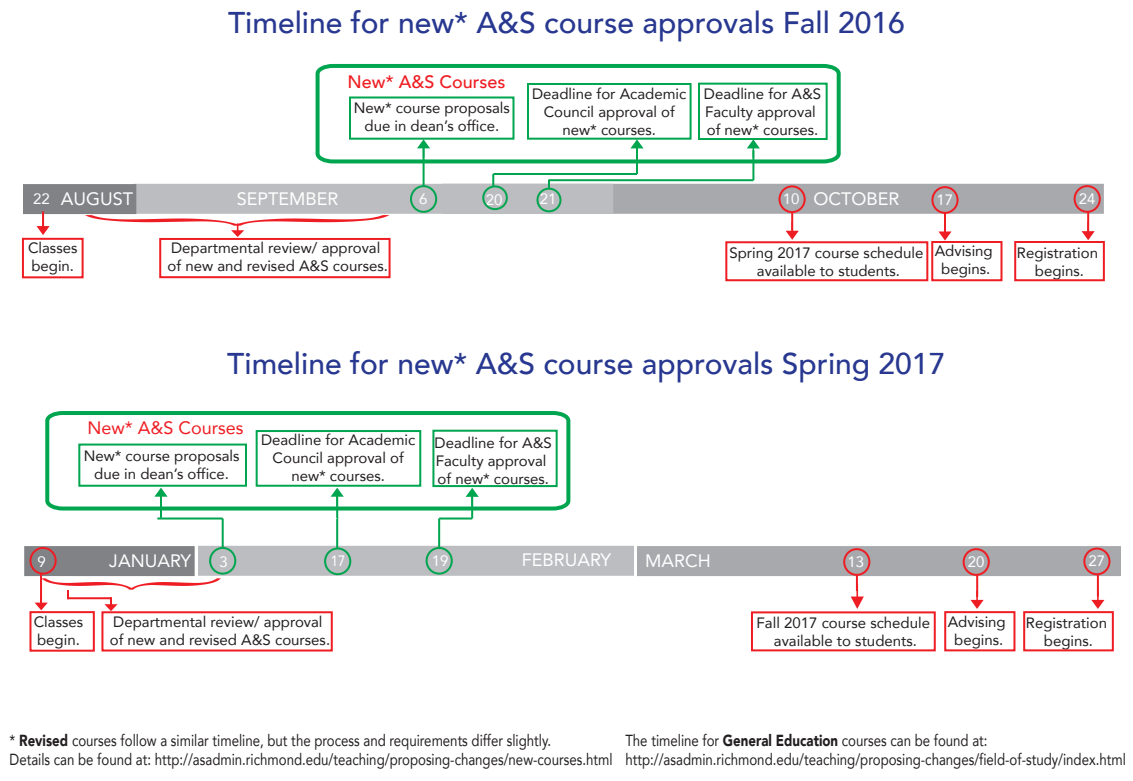
<style>
.page{position:relative;width:1133px;height:781px;background:#fff}
.page>*{position:absolute;margin:0;border:0;box-sizing:border-box;transform-origin:0 0}
.t1{font:414.2px "Onyx";color:#ee1d23;scale:.1 1}
.t2{font:500 30px "Avenir";color:#283890}
.t3{font:18px "Avenir";color:#fff}
.t4{font:500 18px "Avenir";color:#ee1d23}
.t5{font:18px "Avenir";color:#ee1d23}
.t6{font:16px/19.2px "Avenir";color:#231f20;scale:.83 1}
.t7{font:15px/18px "Avenir";color:#231f20;text-align:center}
.t8{font:15px "Avenir";color:#fff}
.t9{font:15px "Avenir";color:#fff;scale:.87 1}
.s1{font-size:15px}
.s2{font-weight:900}
</style>
<div class="page">
<div style="left:443px;top:184px;width:661px;height:30px;background:#a8a9ad"></div>
<div style="left:133px;top:184px;width:480px;height:30px;background:#bcbdc0"></div>
<div style="left:23px;top:184px;width:113px;height:30px;background:#808285"></div>
<hr style="left:944px;top:213px;width:2px;height:20px;background:#ee1d23">
<svg style="left:548px;top:180px;width:2px;height:8px"></svg>
<div style="left:537px;top:188px;width:25px;height:24px;border:2px solid #00a54f;border-radius:50%"></div>
<svg style="left:492px;top:174px;width:2px;height:11px"></svg>
<hr style="left:423px;top:147px;width:2px;height:40px;background:#00a54f">
<div style="left:410px;top:185px;width:27px;height:28px;border:2px solid #00a54f;border-radius:50%"></div>
<div style="left:22px;top:238px;width:62px;height:40px;border:2px solid #ee1d23"></div>
<div style="left:725px;top:241px;width:203px;height:40px;border:2px solid #ee1d23"></div>
<div style="left:931px;top:241px;width:71px;height:40px;border:2px solid #ee1d23"></div>
<svg style="left:938px;top:231px;width:14px;height:10px"></svg>
<svg style="left:786px;top:212px;width:13px;height:28px"></svg>
<div style="left:778px;top:185px;width:28px;height:28px;border:2px solid #ee1d23;border-radius:50%"></div>
<div style="left:931px;top:186px;width:28px;height:28px;border:2px solid #ee1d23;border-radius:50%"></div>
<div style="left:482px;top:185px;width:26px;height:25px;border:2px solid #00a54f;border-radius:50%"></div>
<svg style="left:36px;top:211px;width:14px;height:24px"></svg>
<svg style="left:315px;top:64px;width:526px;height:101px"></svg>
<div style="left:159px;top:238px;width:232px;height:40px;border:2px solid #ee1d23"></div>
<svg style="left:231px;top:223px;width:13px;height:14px"></svg>
<div style="left:637px;top:546px;width:484px;height:30px;background:#a8a9ad"></div>
<div style="left:198px;top:546px;width:436px;height:30px;background:#bcbdc0"></div>
<div style="left:24px;top:546px;width:171px;height:30px;background:#808285"></div>
<hr style="left:40px;top:574px;width:2px;height:30px;background:#ee1d23">
<hr style="left:976px;top:575px;width:2px;height:22px;background:#ee1d23">
<div style="left:209px;top:547px;width:27px;height:28px;border:2px solid #00a54f;border-radius:50%"></div>
<svg style="left:971px;top:591px;width:13px;height:18px"></svg>
<svg style="left:851px;top:575px;width:13px;height:34px"></svg>
<div style="left:29px;top:547px;width:28px;height:28px;border:2px solid #ee1d23;border-radius:50%"></div>
<div style="left:843px;top:548px;width:27px;height:28px;border:2px solid #ee1d23;border-radius:50%"></div>
<div style="left:963px;top:548px;width:27px;height:28px;border:2px solid #ee1d23;border-radius:50%"></div>
<hr style="left:1087px;top:212px;width:2px;height:27px;background:#ee1d23">
<div style="left:1014px;top:241px;width:91px;height:40px;border:2px solid #ee1d23"></div>
<svg style="left:1082px;top:222px;width:13px;height:18px"></svg>
<div style="left:1074px;top:185px;width:27px;height:28px;border:2px solid #ee1d23;border-radius:50%"></div>
<hr style="left:1097px;top:574px;width:2px;height:22px;background:#ee1d23">
<svg style="left:1091px;top:591px;width:13px;height:18px"></svg>
<div style="left:1083px;top:548px;width:28px;height:27px;border:2px solid #ee1d23;border-radius:50%"></div>
<hr style="left:493px;top:173px;width:144px;height:2px;background:#00a54f">
<svg style="left:630px;top:139px;width:14px;height:19px"></svg>
<hr style="left:636px;top:147px;width:2px;height:27px;background:#00a54f">
<hr style="left:549px;top:179px;width:204px;height:2px;background:#00a54f">
<hr style="left:752px;top:150px;width:2px;height:30px;background:#00a54f">
<svg style="left:747px;top:140px;width:13px;height:20px"></svg>
<div style="left:751px;top:611px;width:185px;height:40px;border:2px solid #ee1d23"></div>
<div style="left:944px;top:611px;width:71px;height:40px;border:2px solid #ee1d23"></div>
<div style="left:1023px;top:611px;width:91px;height:40px;border:2px solid #ee1d23"></div>
<svg style="left:45px;top:411px;width:526px;height:102px"></svg>
<hr style="left:157px;top:518px;width:66px;height:2px;background:#00a54f">
<hr style="left:160px;top:496px;width:2px;height:22px;background:#00a54f">
<svg style="left:154px;top:488px;width:14px;height:18px"></svg>
<hr style="left:222px;top:519px;width:2px;height:29px;background:#00a54f">
<div style="left:29px;top:611px;width:66px;height:41px;border:2px solid #ee1d23"></div>
<div style="left:101px;top:611px;width:232px;height:41px;border:2px solid #ee1d23"></div>
<hr style="left:336px;top:519px;width:2px;height:30px;background:#00a54f">
<hr style="left:336px;top:496px;width:2px;height:22px;background:#00a54f">
<svg style="left:331px;top:488px;width:13px;height:18px"></svg>
<div style="left:426px;top:547px;width:27px;height:28px;border:2px solid #00a54f;border-radius:50%"></div>
<hr style="left:439px;top:518px;width:33px;height:2px;background:#00a54f">
<hr style="left:438px;top:519px;width:2px;height:30px;background:#00a54f">
<svg style="left:466px;top:488px;width:13px;height:18px"></svg>
<hr style="left:471px;top:497px;width:2px;height:22px;background:#00a54f">
<div style="left:698px;top:83px;width:130px;height:57px;border:2px solid #00a54f"></div>
<div style="left:324px;top:547px;width:27px;height:28px;border:2px solid #00a54f;border-radius:50%"></div>
<svg style="left:35px;top:590px;width:83px;height:21px"></svg>
<h2 class="t2" style="left:228px;top:-4px;width:678px">Timeline for new* A&amp;S course approvals Fall 2016</h2>
<p class="t4" style="left:348px;top:67px;width:160px">New* A&amp;S Courses</p>
<p class="t7" style="left:354px;top:99px;width:157px">New* course proposals due in dean’s office.</p>
<p class="t7" style="left:532px;top:84px;width:156px">Deadline for Academic<br>Council approval of new* courses.</p>
<p class="t7" style="left:704px;top:84px;width:119px;text-align:left">Deadline for A&amp;S<br>Faculty approval of new* courses.</p>
<p class="t3" style="left:33px;top:184px;width:101px"><span class="s1">22</span> AUGUST</p>
<p class="t8" style="left:419px;top:187px;width:10px">6</p>
<p class="t7" style="left:28px;top:239px;width:51px;text-align:left">Classes begin.</p>
<p class="t7" style="left:935px;top:242px;width:60px">Advising begins.</p>
<p class="t3" style="left:237px;top:184px;width:103px">SEPTEMBER</p>
<p class="t3" style="left:814px;top:184px;width:88px">OCTOBER</p>
<p class="t8" style="left:486px;top:188px;width:18px">20</p>
<p class="t8" style="left:540px;top:186px;width:18px">21</p>
<p class="t8" style="left:783px;top:187px;width:18px">10</p>
<p class="t8" style="left:937px;top:188px;width:18px">17</p>
<h1 class="t1" style="left:4px;top:226px;width:111px;rotate:-90deg">{</h1>
<p class="t7" style="left:168px;top:239px;width:222px;text-align:left">Departmental review/ approval of new and revised A&amp;S courses.</p>
<p class="t7" style="left:729px;top:243px;width:195px">Spring 2017 course schedule available to students.</p>
<p class="t8" style="left:1079px;top:187px;width:18px">24</p>
<p class="t7" style="left:1017px;top:243px;width:83px">Registration begins.</p>
<h2 class="t2" style="left:227px;top:338px;width:720px">Timeline for new* A&amp;S course approvals Spring 2017</h2>
<p class="t5" style="left:88px;top:413px;width:158px">New* A&amp;S Courses</p>
<p class="t7" style="left:84px;top:446px;width:157px">New* course proposals due in dean’s office.</p>
<p class="t7" style="left:261px;top:430px;width:156px">Deadline for Academic<br>Council approval of new* courses.</p>
<p class="t7" style="left:435px;top:433px;width:119px;text-align:left">Deadline for A&amp;S<br>Faculty approval of new* courses.</p>
<p class="t3" style="left:109px;top:546px;width:83px">JANUARY</p>
<p class="t8" style="left:220px;top:550px;width:10px">3</p>
<p class="t3" style="left:522px;top:546px;width:91px">FEBRUARY</p>
<p class="t3" style="left:645px;top:546px;width:67px">MARCH</p>
<p class="t9" style="left:331px;top:549px;width:18px">17</p>
<p class="t8" style="left:432px;top:549px;width:18px">19</p>
<p class="t8" style="left:848px;top:550px;width:18px">13</p>
<p class="t8" style="left:968px;top:550px;width:18px">20</p>
<p class="t8" style="left:37px;top:550px;width:10px">9</p>
<p class="t8" style="left:1089px;top:549px;width:18px">27</p>
<p class="t7" style="left:34px;top:612px;width:51px;text-align:left">Classes begin.</p>
<p class="t7" style="left:110px;top:612px;width:222px;text-align:left">Departmental review/ approval of new and revised A&amp;S courses.</p>
<p class="t7" style="left:948px;top:612px;width:60px">Advising begins.</p>
<p class="t7" style="left:757px;top:614px;width:175px">Fall 2017 course schedule available to students.</p>
<p class="t7" style="left:1026px;top:614px;width:83px">Registration begins.</p>
<p class="t6" style="left:10px;top:730px;width:728px">* <span class="s2">Revised</span> courses follow a similar timeline, but the process and requirements differ slightly.<br>Details can be found at: http://asadmin.richmond.edu/teaching/proposing-changes/new-courses.html</p>
<p class="t6" style="left:625px;top:730px;width:605px">The timeline for <span class="s2">General Education</span> courses can be found at: http://asadmin.richmond.edu/teaching/proposing-changes/field-of-study/index.html</p>
</div>
